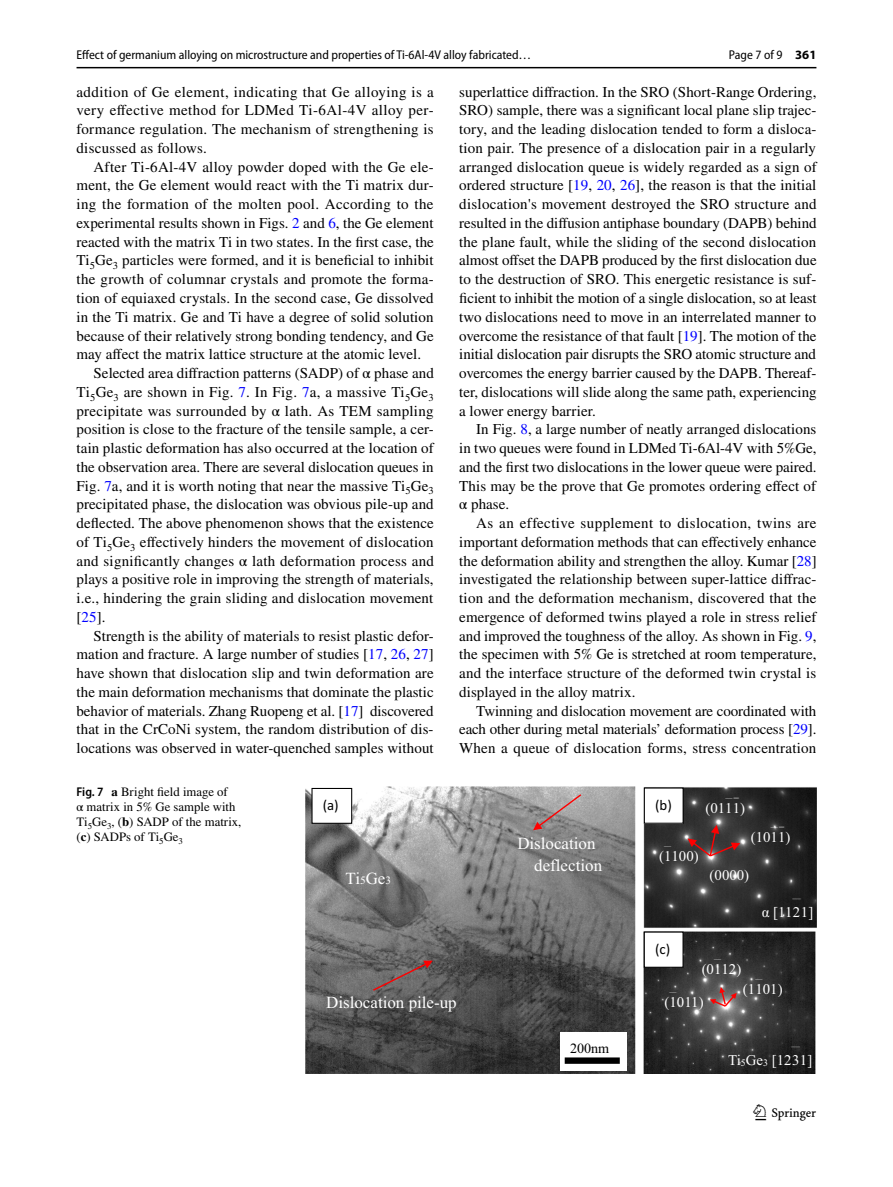
<style>
.page{position:relative;width:893px;height:1187px;background:#fff}
.page>*{position:absolute;margin:0;border:0;box-sizing:border-box;transform-origin:0 0}
.t1{font:22.5px "Springnew Regular 3";color:#000}
.t2{font:16.95px/21.9px "Times New Roman";color:#fff}
.t3{font:15px/18.8px "STIX";letter-spacing:.005em;color:#000;text-align:justify}
.t4{font:15px "STIX";letter-spacing:.025em;color:#000}
.t5{font:14.85px "Times New Roman";color:#fff}
.t6{font:14.85px "Calibri";color:#000}
.t7{font:14.1px "Times New Roman";color:#000}
.t8{font:12.75px/15px "STIX";color:#000}
.t9{font:12.75px "Myriad Pro Semi Cn 3";color:#000}
.t10{font:semi-condensed 12.75px "Myriad Pro";color:#000}
.t11{font:8.4px "Times New Roman";color:#fff}
.t12{font:7.05px "Times New Roman";color:#fff}
.s1{font-weight:700;font-stretch:normal}
.s2{color:#00f}
.s3{font-family:"Myriad Pro";font-weight:600;font-stretch:semi-condensed}
.s4{font-weight:700}
.s5{font-size:11.25px}
.s6{font-family:"Calibri"}
</style>
<div class="page">
<hr style="left:77px;top:67px;width:739px;height:1px;background:#000">
<img style="left:306px;top:786px;width:510px;height:287px">
<div style="left:311px;top:787px;width:41px;height:36px;background:#fff;border:1px solid #000"></div>
<div style="left:644px;top:788px;width:39px;height:35px;background:#fff"></div>
<div style="left:644px;top:787px;width:40px;height:36px;border:1px solid #000"></div>
<div style="left:560px;top:1032px;width:66px;height:38px;background:#fff"></div>
<div style="left:565px;top:1057px;width:55px;height:6px;background:#000"></div>
<div style="left:644px;top:931px;width:40px;height:36px;background:#fff;border:1px solid #000"></div>
<svg style="left:688px;top:824px;width:52px;height:33px;background:#573939"></svg>
<svg style="left:710px;top:986px;width:27px;height:22px"></svg>
<svg style="left:533px;top:792px;width:50px;height:38px;background:#a39595"></svg>
<svg style="left:371px;top:960px;width:62px;height:31px;background:#706161"></svg>
<p class="t9" style="left:77px;top:48px;width:456px">Effect of germanium alloying on microstructure and properties of Ti‑6Al‑4V alloy fabricated…</p>
<p class="t10" style="left:729px;top:48px;width:89px">Page 7 of 9 <span class="s1">361</span></p>
<p class="t3" style="left:77px;top:83px;width:359px">addition of Ge element, indicating that Ge alloying is a very effective method for LDMed Ti-6Al-4V alloy per&shy;formance regulation. The mechanism of strengthening is discussed as follows.</p>
<p class="t3" style="left:94px;top:158px;width:342px">After Ti-6Al-4V alloy powder doped with the Ge ele-</p>
<p class="t3" style="left:77px;top:177px;width:359px">ment, the Ge element would react with the Ti matrix dur-</p>
<p class="t4" style="left:77px;top:194px;width:359px">ing the formation of the molten pool. According to the</p>
<p class="t3" style="left:77px;top:214px;width:359px">experimental results shown in Figs. <span class="s2">2</span> and <span class="s2">6</span>, the Ge element</p>
<p class="t3" style="left:77px;top:233px;width:359px">reacted with the matrix Ti in two states. In the first case, the</p>
<p class="t3" style="left:77px;top:252px;width:359px">Ti<sub>5</sub>Ge<sub>3</sub> particles were formed, and it is beneficial to inhibit</p>
<p class="t3" style="left:77px;top:271px;width:359px">the growth of columnar crystals and promote the forma-</p>
<p class="t3" style="left:77px;top:289px;width:359px">tion of equiaxed crystals. In the second case, Ge dissolved</p>
<p class="t3" style="left:77px;top:308px;width:358px">in the Ti matrix. Ge and Ti have a degree of solid solution</p>
<p class="t3" style="left:77px;top:327px;width:359px">because of their relatively strong bonding tendency, and Ge</p>
<p class="t3" style="left:77px;top:346px;width:346px">may affect the matrix lattice structure at the atomic level.</p>
<p class="t3" style="left:94px;top:364px;width:342px">Selected area diffraction patterns (SADP) of α phase and</p>
<p class="t3" style="left:77px;top:383px;width:359px">Ti<sub>5</sub>Ge<sub>3</sub> are shown in Fig. <span class="s2">7</span>. In Fig. <span class="s2">7</span>a, a massive Ti<sub>5</sub>Ge<sub>3</sub></p>
<p class="t3" style="left:77px;top:402px;width:359px">precipitate was surrounded by α lath. As TEM sampling</p>
<p class="t3" style="left:77px;top:421px;width:359px">position is close to the fracture of the tensile sample, a cer-</p>
<p class="t3" style="left:77px;top:439px;width:359px">tain plastic deformation has also occurred at the location of</p>
<p class="t3" style="left:77px;top:458px;width:359px">the observation area. There are several dislocation queues in</p>
<p class="t3" style="left:77px;top:477px;width:359px">Fig. <span class="s2">7</span>a, and it is worth noting that near the massive Ti<sub>5</sub>Ge<sub>3</sub></p>
<p class="t3" style="left:77px;top:496px;width:359px">precipitated phase, the dislocation was obvious pile-up and</p>
<p class="t3" style="left:77px;top:514px;width:359px">deflected. The above phenomenon shows that the existence</p>
<p class="t3" style="left:77px;top:533px;width:358px">of Ti<sub>5</sub>Ge<sub>3</sub> effectively hinders the movement of dislocation</p>
<p class="t3" style="left:77px;top:552px;width:359px">and significantly changes α lath deformation process and</p>
<p class="t3" style="left:77px;top:571px;width:359px">plays a positive role in improving the strength of materials,</p>
<p class="t3" style="left:77px;top:589px;width:358px">i.e., hindering the grain sliding and dislocation movement</p>
<p class="t3" style="left:77px;top:608px;width:31px">[<span class="s2">25</span>].</p>
<p class="t3" style="left:94px;top:627px;width:342px">Strength is the ability of materials to resist plastic defor-</p>
<p class="t3" style="left:77px;top:646px;width:359px">mation and fracture. A large number of studies [<span class="s2">17</span>, <span class="s2">26</span>, <span class="s2">27</span>]</p>
<p class="t3" style="left:77px;top:664px;width:359px">have shown that dislocation slip and twin deformation are</p>
<p class="t3" style="left:77px;top:683px;width:359px">the main deformation mechanisms that dominate the plastic</p>
<p class="t3" style="left:77px;top:702px;width:359px">behavior of materials. Zhang Ruopeng et al. [<span class="s2">17</span>] discovered</p>
<p class="t3" style="left:77px;top:721px;width:359px">that in the CrCoNi system, the random distribution of dis-</p>
<p class="t3" style="left:77px;top:739px;width:359px">locations was observed in water-quenched samples without</p>
<p class="t3" style="left:459px;top:83px;width:359px">superlattice diffraction. In the SRO (Short-Range Ordering, SRO) sample, there was a significant local plane slip trajec&shy;tory, and the leading dislocation tended to form a disloca&shy;tion pair. The presence of a dislocation pair in a regularly arranged dislocation queue is widely regarded as a sign of ordered structure [<span class="s2">19</span>, <span class="s2">20</span>, <span class="s2">26</span>], the reason is that the initial dislocation's movement destroyed the SRO structure and resulted in the diffusion antiphase boundary (DAPB) behind the plane fault, while the sliding of the second dislocation almost offset the DAPB produced by the first dislocation due to the destruction of SRO. This energetic resistance is suf&shy;ficient to inhibit the motion of a single dislocation, so at least two dislocations need to move in an interrelated manner to overcome the resistance of that fault [<span class="s2">19</span>]. The motion of the initial dislocation pair disrupts the SRO atomic structure and overcomes the energy barrier caused by the DAPB. Thereaf&shy;ter, dislocations will slide along the same path, experiencing a lower energy barrier.</p>
<p class="t3" style="left:459px;top:421px;width:359px;text-indent:17px">In Fig. <span class="s2">8</span>, a large number of neatly arranged dislocations in two queues were found in LDMed Ti-6Al-4V with 5%Ge, and the first two dislocations in the lower queue were paired.<br>This may be the prove that Ge promotes ordering effect of α phase.</p>
<p class="t3" style="left:459px;top:514px;width:359px;text-indent:17px">As an effective supplement to dislocation, twins are important deformation methods that can effectively enhance the deformation ability and strengthen the alloy. Kumar [<span class="s2">28</span>] investigated the relationship between super-lattice diffrac&shy;tion and the deformation mechanism, discovered that the emergence of deformed twins played a role in stress relief and improved the toughness of the alloy. As shown in Fig. <span class="s2">9</span>, the specimen with 5% Ge is stretched at room temperature, and the interface structure of the deformed twin crystal is displayed in the alloy matrix.</p>
<p class="t3" style="left:459px;top:702px;width:359px;text-indent:17px">Twinning and dislocation movement are coordinated with each other during metal materials’ deformation process [<span class="s2">29</span>].<br>When a queue of dislocation forms, stress concentration</p>
<p class="t8" style="left:77px;top:785px;width:166px"><span class="s3">Fig. 7</span> <span class="s4">a</span> Bright field image of<br>α matrix in 5% Ge sample with<br>Ti<sub>5</sub>Ge<sub>3</sub>, (<span class="s4">b</span>) SADP of the matrix, (<span class="s4">c</span>) SADPs of Ti<sub>5</sub>Ge<sub>3</sub></p>
<p class="t6" style="left:323px;top:794px;width:18px">(a)</p>
<p class="t6" style="left:655px;top:794px;width:18px">(b)</p>
<p class="t5" style="left:659px;top:850px;width:41px">(1100)</p>
<p class="t2" style="left:534px;top:834px;width:69px;text-indent:-17px">Dislocation deflection</p>
<p class="t2" style="left:346px;top:868px;width:47px">Ti<span class="s5">5</span>Ge<span class="s5">3</span></p>
<p class="t12" style="left:725px;top:795px;width:16px">—<span class="s6">—</span></p>
<p class="t5" style="left:706px;top:802px;width:41px">(0111)</p>
<p class="t12" style="left:771px;top:824px;width:16px">—<span class="s6">—</span></p>
<p class="t5" style="left:751px;top:831px;width:41px">(1011)</p>
<p class="t5" style="left:710px;top:869px;width:41px">(0000)</p>
<p class="t11" style="left:792px;top:895px;width:10px">—</p>
<p class="t5" style="left:762px;top:906px;width:53px">α [1121]</p>
<p class="t6" style="left:655px;top:938px;width:17px">(c)</p>
<p class="t12" style="left:714px;top:956px;width:9px">—</p>
<p class="t2" style="left:326px;top:992px;width:132px">Dislocation pile-up</p>
<p class="t7" style="left:570px;top:1043px;width:41px">200nm</p>
<p class="t5" style="left:702px;top:963px;width:41px">(0112)</p>
<p class="t12" style="left:755px;top:976px;width:9px">—</p>
<p class="t5" style="left:664px;top:996px;width:41px">(1011)</p>
<p class="t5" style="left:743px;top:983px;width:41px">(1101)</p>
<p class="t11" style="left:791px;top:1043px;width:10px">—</p>
<p class="t5" style="left:728px;top:1054px;width:86px">Ti<sub>5</sub>Ge<sub>3</sub> [1231]</p>
<h1 class="t1" style="left:755px;top:1104px;width:62px">1 3</h1>
</div>
